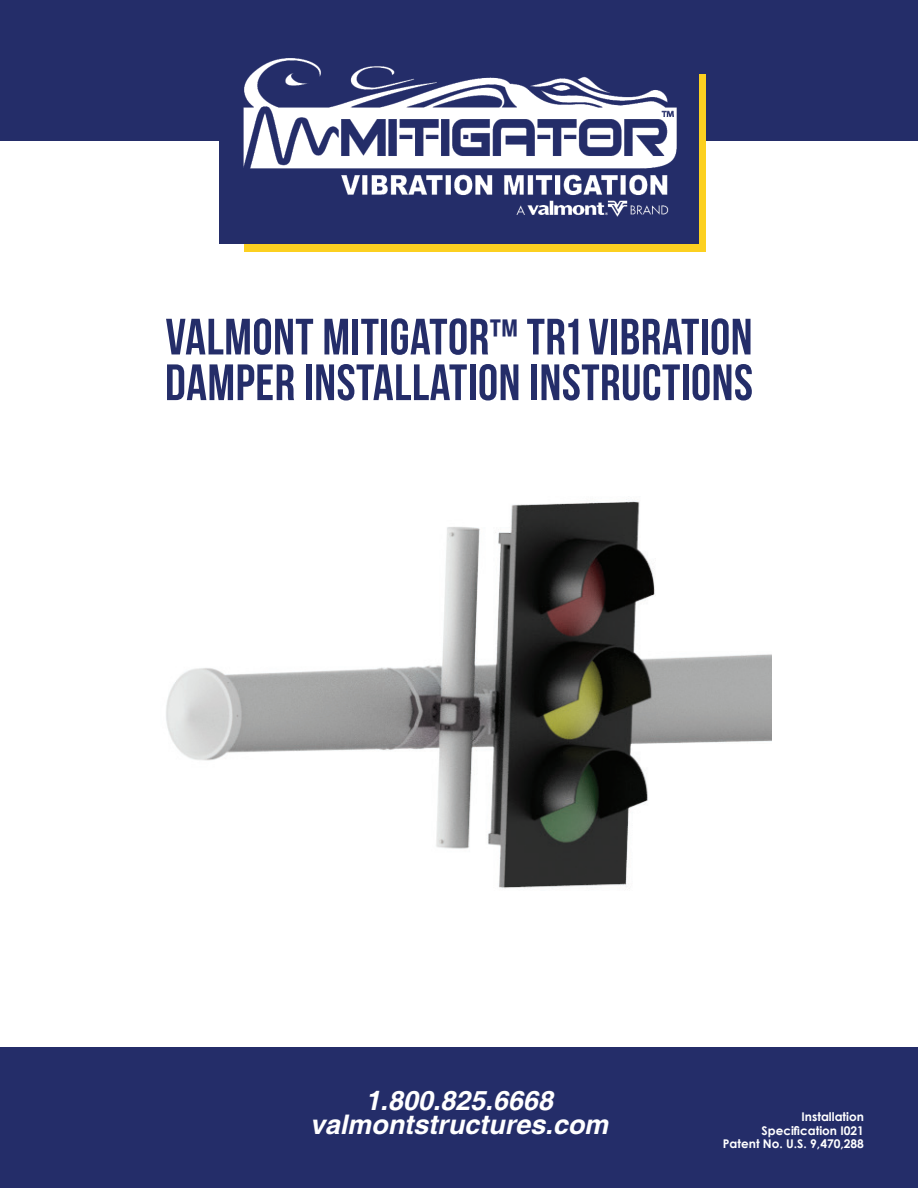
<style>
.page{position:relative;width:918px;height:1188px;background:#fff}
.page>*{position:absolute;margin:0;border:0;box-sizing:border-box;transform-origin:0 0}
.t1{font:51px/45.6px "Bebas Neue";letter-spacing:.01em;color:#242d69}
.t2{font:italic 700 27px/24px "Helvetica";color:#fff;text-align:center}
.t3{font:700 12px/13.5px "Century Gothic";color:#fff;text-align:right}
.s1{font-size:48px}
</style>
<div class="page">
<div style="left:0;top:1048px;width:918px;height:140px;background:#242d69"></div>
<img style="left:166px;top:499px;width:605px;height:390px">
<div style="left:0;top:0;width:918px;height:140px;background:#242d69"></div>
<div style="left:245px;top:74px;width:461px;height:178px;background:#fcd020"></div>
<div style="left:219px;top:31px;width:480px;height:213px;background:#242d69"></div>
<img style="left:243px;top:58px;width:434px;height:159px">
<p class="t1" style="left:165px;top:313px;width:590px">VALMONT MITIGATOR<span class="s1">™</span> TR1 VIBRATION<br>DAMPER INSTALLATION INSTRUCTIONS</p>
<p class="t2" style="left:310px;top:1090px;width:300px">1.800.825.6668 valmontstructures.com</p>
<p class="t3" style="left:723px;top:1110px;width:143px">Installation<br>Specification I021<br>Patent No. U.S. 9,470,288</p>
</div>
